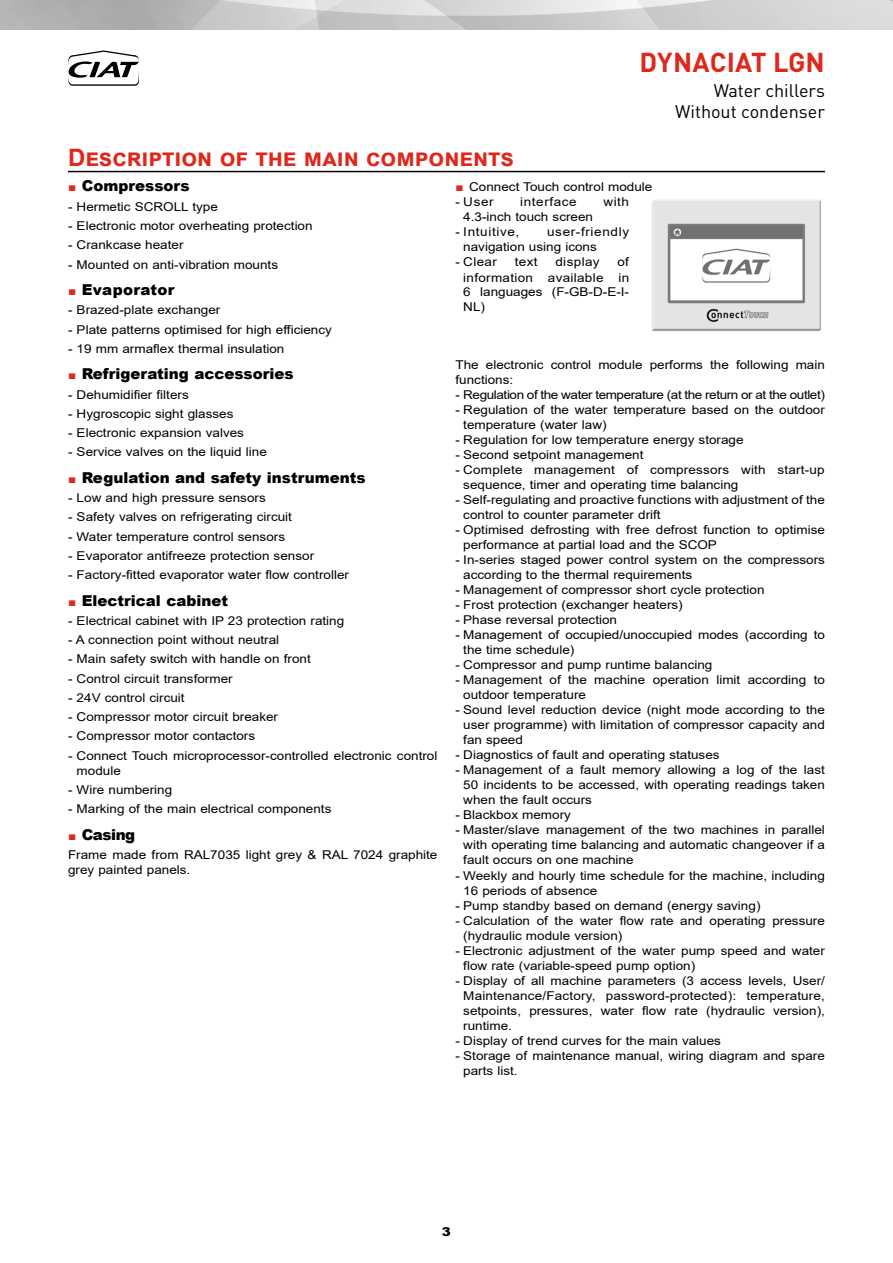
<style>
.page{position:relative;width:893px;height:1263px;background:#fff}
.page>*{position:absolute;margin:0;border:0;box-sizing:border-box;transform-origin:0 0}
.t1{font:700 27px "DIN Pro";letter-spacing:.01em;color:#df271c}
.t2{font:700 24px "Arial";color:#df271c}
.t3{font:18px/21.6px "DIN Pro";color:#000;text-align:right}
.t4{font:900 15px "Arial";color:#000}
.t5{font:900 15px "Arial";letter-spacing:.02em;color:#000}
.t6{font:12.15px/15px "Arial";color:#000;scale:1.11 1}
.t7{font:12.15px "Arial";letter-spacing:-.03em;color:#000;scale:1.11 1}
.t8{font:12.15px "Arial";letter-spacing:.045em;color:#000;scale:1.11 1}
.t9{font:12.15px "Arial";letter-spacing:.025em;color:#000;scale:1.11 1}
.t10{font:900 12.15px "Arial";color:#000;scale:1.11 1}
.s1{font-weight:400;font-size:12.15px;color:#df271c}
.s2{color:#df271c}
</style>
<div class="page">
<svg style="left:68px;top:50px;width:71px;height:36px"></svg>
<hr style="left:68px;top:171px;width:757px;height:1px;background:#000">
<img style="left:652px;top:199px;width:169px;height:132px">
<h1 class="t1" style="left:639px;top:44px;width:187px">DYNACIAT LGN</h1>
<h3 class="t3" style="left:675px;top:79px;width:151px">Water chillers<br>Without condenser</h3>
<h2 class="t2" style="left:68px;top:141px;width:447px">Description of the main components</h2>
<p class="t4" style="left:68px;top:175px;width:123px"><span class="s1">■</span> Compressors</p>
<p class="t6" style="left:68px;top:199px;width:137px">- Hermetic SCROLL type</p>
<p class="t6" style="left:68px;top:218px;width:222px">- Electronic motor overheating protection</p>
<p class="t6" style="left:68px;top:237px;width:106px">- Crankcase heater</p>
<p class="t6" style="left:68px;top:257px;width:191px">- Mounted on anti-vibration mounts</p>
<p class="t5" style="left:68px;top:279px;width:108px"><span class="s1">■</span> Evaporator</p>
<p class="t6" style="left:68px;top:302px;width:139px">- Brazed-plate exchanger</p>
<p class="t6" style="left:68px;top:322px;width:239px">- Plate patterns optimised for high efficiency</p>
<p class="t6" style="left:68px;top:341px;width:196px">- 19 mm armaflex thermal insulation</p>
<p class="t4" style="left:68px;top:363px;width:227px"><span class="s1">■</span> Refrigerating accessories</p>
<p class="t6" style="left:68px;top:387px;width:110px">- Dehumidifier filters</p>
<p class="t6" style="left:68px;top:406px;width:151px">- Hygroscopic sight glasses</p>
<p class="t6" style="left:68px;top:425px;width:160px">- Electronic expansion valves</p>
<p class="t6" style="left:68px;top:444px;width:181px">- Service valves on the liquid line</p>
<p class="t4" style="left:68px;top:466px;width:299px"><span class="s1">■</span> Regulation and safety instruments</p>
<p class="t6" style="left:68px;top:490px;width:180px">- Low and high pressure sensors</p>
<p class="t6" style="left:68px;top:509px;width:203px">- Safety valves on refrigerating circuit</p>
<p class="t6" style="left:68px;top:529px;width:197px">- Water temperature control sensors</p>
<p class="t6" style="left:68px;top:548px;width:223px">- Evaporator antifreeze protection sensor</p>
<p class="t6" style="left:68px;top:567px;width:255px">- Factory-fitted evaporator water flow controller</p>
<p class="t4" style="left:68px;top:589px;width:162px"><span class="s1">■</span> Electrical cabinet</p>
<p class="t6" style="left:68px;top:613px;width:250px">- Electrical cabinet with IP 23 protection rating</p>
<p class="t6" style="left:68px;top:632px;width:192px">- A connection point without neutral</p>
<p class="t6" style="left:68px;top:651px;width:220px">- Main safety switch with handle on front</p>
<p class="t6" style="left:68px;top:671px;width:150px">- Control circuit transformer</p>
<p class="t6" style="left:68px;top:690px;width:107px">- 24V control circuit</p>
<p class="t6" style="left:68px;top:709px;width:191px">- Compressor motor circuit breaker</p>
<p class="t6" style="left:68px;top:728px;width:170px">- Compressor motor contactors</p>
<p class="t6" style="left:77px;top:748px;width:327px;text-indent:-9px">- Connect Touch microprocessor-controlled electronic control module</p>
<p class="t6" style="left:68px;top:782px;width:95px">- Wire numbering</p>
<p class="t6" style="left:68px;top:801px;width:239px">- Marking of the main electrical components</p>
<p class="t4" style="left:68px;top:823px;width:69px"><span class="s1">■</span> Casing</p>
<p class="t6" style="left:68px;top:847px;width:334px">Frame made from RAL7035 light grey &amp; RAL 7024 graphite grey painted panels.</p>
<p class="t6" style="left:455px;top:180px;width:179px"><span class="s2">■</span> Connect Touch control module</p>
<p class="t6" style="left:455px;top:195px;width:36px">- User</p>
<p class="t8" style="left:520px;top:194px;width:53px">interface</p>
<p class="t6" style="left:603px;top:195px;width:25px">with</p>
<p class="t6" style="left:463px;top:210px;width:118px">4.3-inch touch screen</p>
<p class="t8" style="left:455px;top:224px;width:59px">- Intuitive,</p>
<p class="t6" style="left:463px;top:225px;width:151px;text-indent:84px">user-friendly navigation using icons</p>
<p class="t6" style="left:455px;top:255px;width:39px">- Clear</p>
<p class="t6" style="left:515px;top:255px;width:22px">text</p>
<p class="t9" style="left:555px;top:254px;width:41px">display</p>
<p class="t6" style="left:463px;top:255px;width:151px;text-align:justify;text-indent:154px">of information available in 6 languages (F-GB-D-E-I-NL)</p>
<p class="t6" style="left:455px;top:357px;width:334px">The electronic control module performs the following main functions:</p>
<p class="t7" style="left:455px;top:387px;width:334px">- Regulation of the water temperature (at the return or at the outlet)</p>
<p class="t6" style="left:463px;top:402px;width:327px;text-indent:-8px">- Regulation of the water temperature based on the outdoor temperature (water law)</p>
<p class="t6" style="left:455px;top:432px;width:261px">- Regulation for low temperature energy storage</p>
<p class="t6" style="left:455px;top:447px;width:171px">- Second setpoint management</p>
<p class="t6" style="left:463px;top:462px;width:327px;text-indent:-8px">- Complete management of compressors with start-up sequence, timer and operating time balancing</p>
<p class="t6" style="left:463px;top:492px;width:327px;text-indent:-8px">- Self-regulating and proactive functions with adjustment of the control to counter parameter drift</p>
<p class="t6" style="left:463px;top:522px;width:327px;text-indent:-8px">- Optimised defrosting with free defrost function to optimise performance at partial load and the SCOP</p>
<p class="t6" style="left:463px;top:552px;width:327px;text-indent:-8px">- In-series staged power control system on the compressors according to the thermal requirements</p>
<p class="t6" style="left:455px;top:582px;width:280px">- Management of compressor short cycle protection</p>
<p class="t6" style="left:455px;top:597px;width:206px">- Frost protection (exchanger heaters)</p>
<p class="t6" style="left:455px;top:612px;width:147px">- Phase reversal protection</p>
<p class="t6" style="left:463px;top:627px;width:327px;text-indent:-8px">- Management of occupied/unoccupied modes (according to the time schedule)</p>
<p class="t6" style="left:455px;top:657px;width:233px">- Compressor and pump runtime balancing</p>
<p class="t6" style="left:463px;top:672px;width:327px;text-indent:-8px">- Management of the machine operation limit according to outdoor temperature</p>
<p class="t6" style="left:463px;top:702px;width:327px;text-align:justify;text-indent:-8px">- Sound level reduction device (night mode according to the user programme) with limitation of compressor capacity and fan speed</p>
<p class="t6" style="left:455px;top:748px;width:239px">- Diagnostics of fault and operating statuses</p>
<p class="t6" style="left:463px;top:763px;width:327px;text-align:justify;text-indent:-8px">- Management of a fault memory allowing a log of the last 50 incidents to be accessed, with operating readings taken when the fault occurs</p>
<p class="t6" style="left:455px;top:808px;width:106px">- Blackbox memory</p>
<p class="t6" style="left:463px;top:823px;width:327px;text-align:justify;text-indent:-8px">- Master/slave management of the two machines in parallel with operating time balancing and automatic changeover if a fault occurs on one machine</p>
<p class="t6" style="left:463px;top:868px;width:327px;text-indent:-8px">- Weekly and hourly time schedule for the machine, including<br>16 periods of absence</p>
<p class="t6" style="left:455px;top:898px;width:276px">- Pump standby based on demand (energy saving)</p>
<p class="t6" style="left:463px;top:913px;width:327px;text-indent:-8px">- Calculation of the water flow rate and operating pressure (hydraulic module version)</p>
<p class="t6" style="left:463px;top:943px;width:327px;text-indent:-8px">- Electronic adjustment of the water pump speed and water flow rate (variable-speed pump option)</p>
<p class="t6" style="left:463px;top:973px;width:327px;text-align:justify;text-indent:-8px">- Display of all machine parameters (3 access levels, User/ Maintenance/Factory, password-protected): temperature, setpoints, pressures, water flow rate (hydraulic version), runtime.</p>
<p class="t6" style="left:455px;top:1033px;width:241px">- Display of trend curves for the main values</p>
<p class="t6" style="left:463px;top:1048px;width:327px;text-indent:-8px">- Storage of maintenance manual, wiring diagram and spare parts list.</p>
<p class="t10" style="left:442px;top:1223px;width:10px">3</p>
</div>
